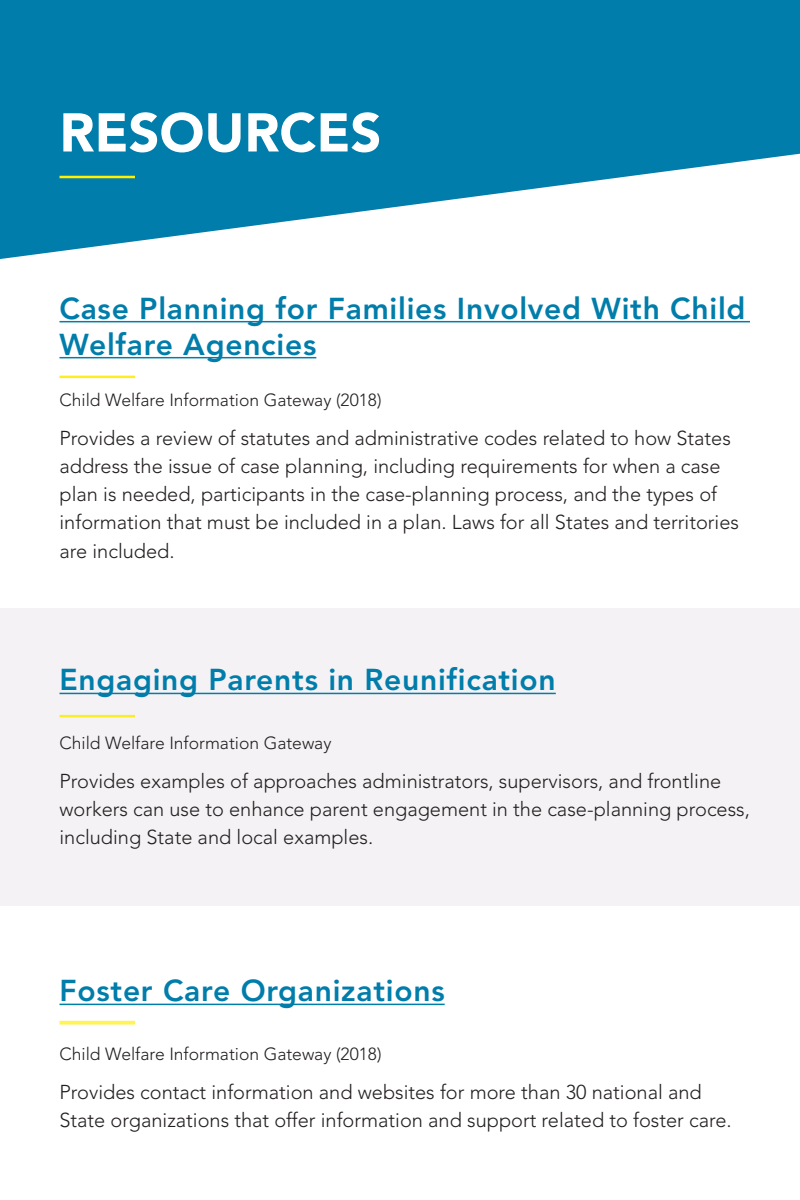
<style>
.page{position:relative;width:800px;height:1200px;background:#fff}
.page>*{position:absolute;margin:0;border:0;box-sizing:border-box;transform-origin:0 0}
.t1{font:900 54px "Avenir";color:#fff}
.t2{font:800 30px/36px "Avenir";letter-spacing:.025em;color:#007daa}
.t3{font:300 20px/28.1px "Avenir";color:#231f20}
.t4{font:300 17.5px "Avenir";color:#231f20}
</style>
<div class="page">
<div style="left:0;top:608px;width:800px;height:297px;background:#f4f2f4"></div>
<svg style="left:0;top:0;width:800px;height:259px;fill:#007daa"></svg>
<hr style="left:59px;top:321px;width:691px;height:1px;background:#007daa">
<hr style="left:59px;top:357px;width:257px;height:1px;background:#007daa">
<hr style="left:59px;top:376px;width:76px;height:2px;background:#fcee23">
<hr style="left:59px;top:176px;width:76px;height:2px;background:#fff200">
<hr style="left:59px;top:1004px;width:386px;height:1px;background:#007daa">
<svg style="left:59px;top:1021px;width:76px;height:4px"></svg>
<hr style="left:59px;top:693px;width:497px;height:1px;background:#007daa">
<hr style="left:59px;top:715px;width:76px;height:2px;background:#faed24">
<h2 class="t1" style="left:59px;top:100px;width:323px">RESOURCES</h2>
<h3 class="t2" style="left:59px;top:290px;width:688px">Case Planning for Families Involved With Child<br>Welfare Agencies</h3>
<p class="t4" style="left:59px;top:389px;width:324px">Child Welfare Information Gateway (2018)</p>
<p class="t3" style="left:59px;top:424px;width:681px">Provides a review of statutes and administrative codes related to how States address the issue of case planning, including requirements for when a case plan is needed, participants in the case-planning process, and the types of information that must be included in a plan. Laws for all States and territories are included.</p>
<h3 class="t2" style="left:59px;top:662px;width:498px">Engaging Parents in Reunification</h3>
<p class="t4" style="left:59px;top:732px;width:274px">Child Welfare Information Gateway</p>
<p class="t3" style="left:59px;top:767px;width:692px">Provides examples of approaches administrators, supervisors, and frontline workers can use to enhance parent engagement in the case-planning process, including State and local examples.</p>
<h3 class="t2" style="left:59px;top:973px;width:387px">Foster Care Organizations</h3>
<p class="t4" style="left:59px;top:1043px;width:324px">Child Welfare Information Gateway (2018)</p>
<p class="t3" style="left:59px;top:1078px;width:674px">Provides contact information and websites for more than 30 national and<br>State organizations that offer information and support related to foster care.</p>
</div>
